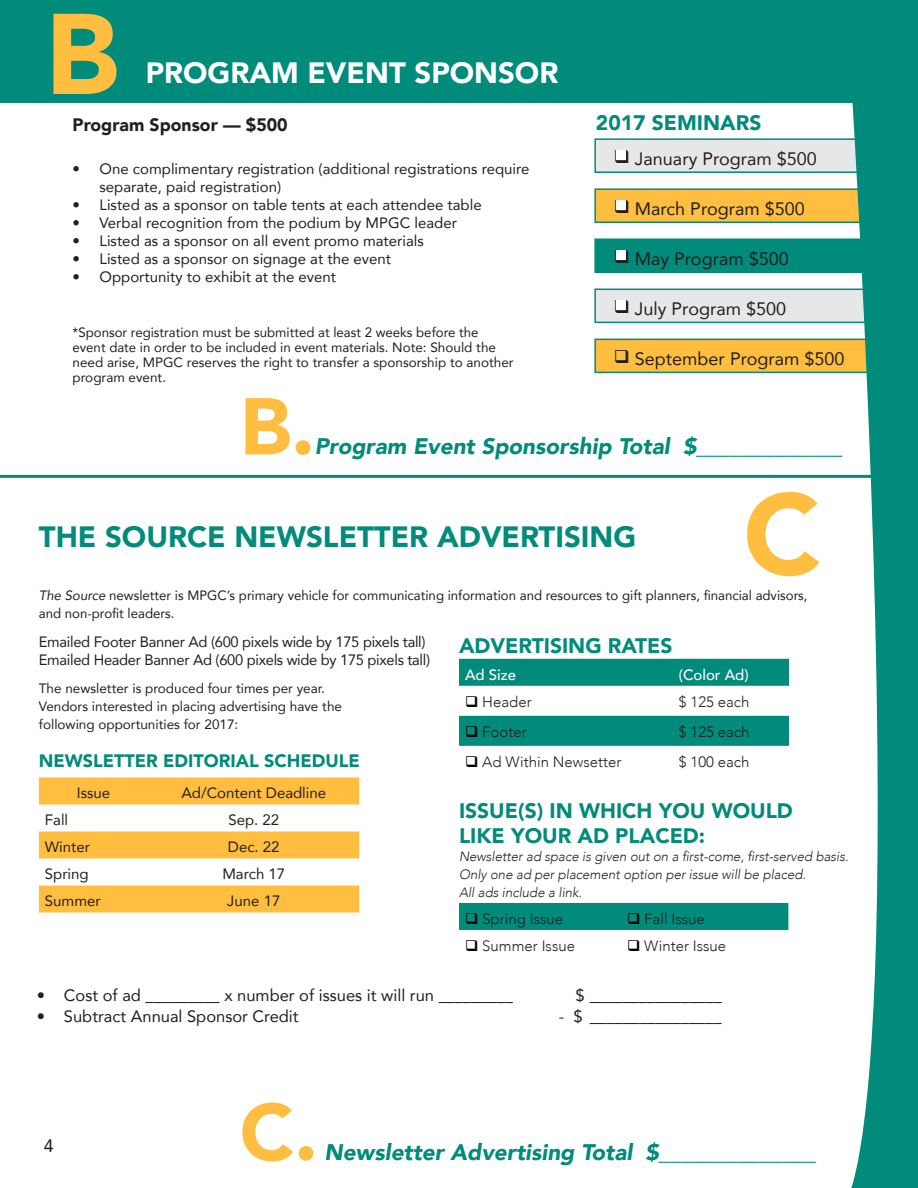
<style>
.page{position:relative;width:918px;height:1188px;background:#fff}
.page>*{position:absolute;margin:0;border:0;box-sizing:border-box;transform-origin:0 0}
.t1{font:900 113.4px "Avenir";color:#ffbe3f}
.t2{font:900 79.5px "Avenir";color:#ffbe3f}
.t3{font:900 29.4px "Avenir";color:#008b7b}
.t4{font:900 29.4px "Avenir";color:#fff}
.t5{font:italic 900 22.5px "Avenir";color:#008b7b}
.t6{font:900 21px "Avenir";color:#008b7b}
.t7{font:18px "Avenir";color:#231f20}
.t8{font:900 18px "Avenir";color:#008b7b}
.t9{font:900 18px "Avenir";color:#231f20}
.t10{font:16.5px "Avenir";color:#231f20}
.t11{font:15px/18px "Avenir";color:#231f20}
.t12{font:300 15px "Avenir";color:#231f20}
.t13{font:15px "Avenir";letter-spacing:-.02em;color:#231f20}
.t14{font:500 15px "Avenir";color:#fff}
.t15{font:13.5px/15px "Avenir";color:#231f20}
.t16{font:italic 300 13.5px "Avenir";color:#231f20}
.s1{font-style:italic}
.s2{color:#000}
</style>
<div class="page">
<div style="left:595px;top:139px;width:268px;height:33px;background:#e6e7e9"></div>
<div style="left:594px;top:138px;width:270px;height:35px;border:2px solid #008b7b"></div>
<div style="left:595px;top:289px;width:277px;height:33px;background:#e6e7e9"></div>
<div style="left:594px;top:289px;width:278px;height:34px;border:2px solid #008b7b"></div>
<div style="left:595px;top:189px;width:268px;height:33px;background:#ffbe3f"></div>
<div style="left:594px;top:188px;width:270px;height:35px;border:2px solid #008b7b"></div>
<div style="left:595px;top:339px;width:284px;height:33px;background:#ffbe3f"></div>
<div style="left:594px;top:339px;width:286px;height:34px;border:2px solid #008b7b"></div>
<div style="left:595px;top:239px;width:268px;height:33px;background:#008b7b"></div>
<div style="left:594px;top:238px;width:270px;height:35px;border:2px solid #008b7b"></div>
<div style="left:616px;top:250px;width:10px;height:10px;background:#fff"></div>
<div style="left:616px;top:200px;width:10px;height:10px;background:#fff"></div>
<div style="left:616px;top:150px;width:10px;height:10px;background:#fff"></div>
<div style="left:616px;top:300px;width:10px;height:10px;background:#fff"></div>
<div style="left:0;top:0;width:918px;height:103px;background:#008b7b"></div>
<svg style="left:845px;top:103px;width:73px;height:1085px;fill:#008b7b"></svg>
<hr style="left:0;top:475px;width:894px;height:3px;background:#008b7b">
<div style="left:459px;top:659px;width:330px;height:27px;background:#008b7b"></div>
<div style="left:459px;top:716px;width:330px;height:30px;background:#008b7b"></div>
<div style="left:459px;top:903px;width:329px;height:27px;background:#008b7b"></div>
<svg style="left:39px;top:777px;width:320px;height:135px"></svg>
<p class="t1" style="left:45px;top:-43px;width:75px">B</p>
<p class="t4" style="left:146px;top:48px;width:414px">PROGRAM EVENT SPONSOR</p>
<p class="t9" style="left:73px;top:109px;width:217px">Program Sponsor — $500</p>
<p class="t11" style="left:100px;top:159px;width:431px;text-indent:-27px">• One complimentary registration (additional registrations require separate, paid registration)</p>
<p class="t11" style="left:73px;top:195px;width:411px">• Listed as a sponsor on table tents at each attendee table</p>
<p class="t11" style="left:73px;top:213px;width:386px">• Verbal recognition from the podium by MPGC leader</p>
<p class="t11" style="left:73px;top:231px;width:353px">• Listed as a sponsor on all event promo materials</p>
<p class="t11" style="left:73px;top:249px;width:320px">• Listed as a sponsor on signage at the event</p>
<p class="t11" style="left:73px;top:267px;width:265px">• Opportunity to exhibit at the event</p>
<p class="t15" style="left:73px;top:324px;width:443px">*Sponsor registration must be submitted at least 2 weeks before the event date in order to be included in event materials. Note: Should the need arise, MPGC reserves the right to transfer a sponsorship to another program event.</p>
<p class="t6" style="left:596px;top:104px;width:167px">2017 SEMINARS</p>
<p class="t7" style="left:614px;top:144px;width:204px">❑ January Program $500</p>
<p class="t7" style="left:614px;top:194px;width:192px">❑ March Program $500</p>
<p class="t7" style="left:614px;top:244px;width:176px">❑ May Program $500</p>
<p class="t7" style="left:614px;top:294px;width:174px">❑ July Program $500</p>
<p class="t7" style="left:614px;top:344px;width:232px">❑ September Program $500</p>
<p class="t2" style="left:240px;top:359px;width:77px">B.</p>
<p class="t5" style="left:315px;top:428px;width:529px">Program Event Sponsorship Total $_____________</p>
<p class="t3" style="left:39px;top:512px;width:599px">THE SOURCE NEWSLETTER ADVERTISING</p>
<p class="t1" style="left:743px;top:438px;width:79px">C</p>
<p class="t15" style="left:39px;top:586px;width:770px;line-height:18px"><span class="s1">The Source</span> newsletter is MPGC’s primary vehicle for communicating information and resources to gift planners, financial advisors, and non-profit leaders.</p>
<p class="t13" style="left:39px;top:630px;width:388px">Emailed Footer Banner Ad (600 pixels wide by 175 pixels tall)</p>
<p class="t13" style="left:39px;top:648px;width:393px">Emailed Header Banner Ad (600 pixels wide by 175 pixels tall)</p>
<p class="t6" style="left:459px;top:627px;width:215px">ADVERTISING RATES</p>
<p class="t14" style="left:465px;top:662px;width:53px">Ad Size</p>
<p class="t14" style="left:679px;top:662px;width:71px">(Color Ad)</p>
<p class="t12" style="left:465px;top:693px;width:68px"><span class="s2">❑</span> Header</p>
<p class="t12" style="left:679px;top:693px;width:72px">$ 125 each</p>
<p class="t12" style="left:465px;top:723px;width:63px"><span class="s2">❑</span> Footer</p>
<p class="t12" style="left:679px;top:723px;width:72px">$ 125 each</p>
<p class="t12" style="left:465px;top:753px;width:158px"><span class="s2">❑</span> Ad Within Newsetter</p>
<p class="t12" style="left:679px;top:753px;width:72px">$ 100 each</p>
<p class="t6" style="left:459px;top:792px;width:335px">ISSUE(S) IN WHICH YOU WOULD</p>
<p class="t6" style="left:459px;top:818px;width:248px">LIKE YOUR AD PLACED:</p>
<p class="t16" style="left:459px;top:848px;width:391px">Newsletter ad space is given out on a first-come, first-served basis.</p>
<p class="t16" style="left:459px;top:866px;width:349px">Only one ad per placement option per issue will be placed.</p>
<p class="t16" style="left:459px;top:884px;width:125px">All ads include a link.</p>
<p class="t12" style="left:465px;top:910px;width:100px"><span class="s2">❑</span> Spring Issue</p>
<p class="t12" style="left:627px;top:910px;width:79px"><span class="s2">❑</span> Fall Issue</p>
<p class="t12" style="left:465px;top:937px;width:112px"><span class="s2">❑</span> Summer Issue</p>
<p class="t12" style="left:627px;top:937px;width:101px"><span class="s2">❑</span> Winter Issue</p>
<p class="t15" style="left:39px;top:679px;width:305px;line-height:18px">The newsletter is produced four times per year.<br>Vendors interested in placing advertising have the following opportunities for 2017:</p>
<p class="t8" style="left:39px;top:745px;width:322px">NEWSLETTER EDITORIAL SCHEDULE</p>
<p class="t11" style="left:77px;top:784px;width:35px">Issue</p>
<p class="t11" style="left:181px;top:784px;width:146px">Ad/Content Deadline</p>
<p class="t11" style="left:45px;top:811px;width:25px">Fall</p>
<p class="t11" style="left:228px;top:811px;width:52px">Sep. 22</p>
<p class="t11" style="left:45px;top:838px;width:47px">Winter</p>
<p class="t11" style="left:228px;top:838px;width:53px">Dec. 22</p>
<p class="t11" style="left:45px;top:865px;width:45px">Spring</p>
<p class="t11" style="left:222px;top:865px;width:64px">March 17</p>
<p class="t11" style="left:45px;top:892px;width:57px">Summer</p>
<p class="t11" style="left:227px;top:892px;width:55px">June 17</p>
<p class="t10" style="left:37px;top:982px;width:478px">• Cost of ad _________ x number of issues it will run _________</p>
<p class="t10" style="left:575px;top:982px;width:148px">$ ________________</p>
<p class="t10" style="left:37px;top:1003px;width:263px">• Subtract Annual Sponsor Credit</p>
<p class="t10" style="left:559px;top:1003px;width:164px">- $ ________________</p>
<p class="t7" style="left:44px;top:1131px;width:12px">4</p>
<p class="t2" style="left:240px;top:1064px;width:79px">C.</p>
<p class="t5" style="left:324px;top:1134px;width:494px">Newsletter Advertising Total $______________</p>
</div>
